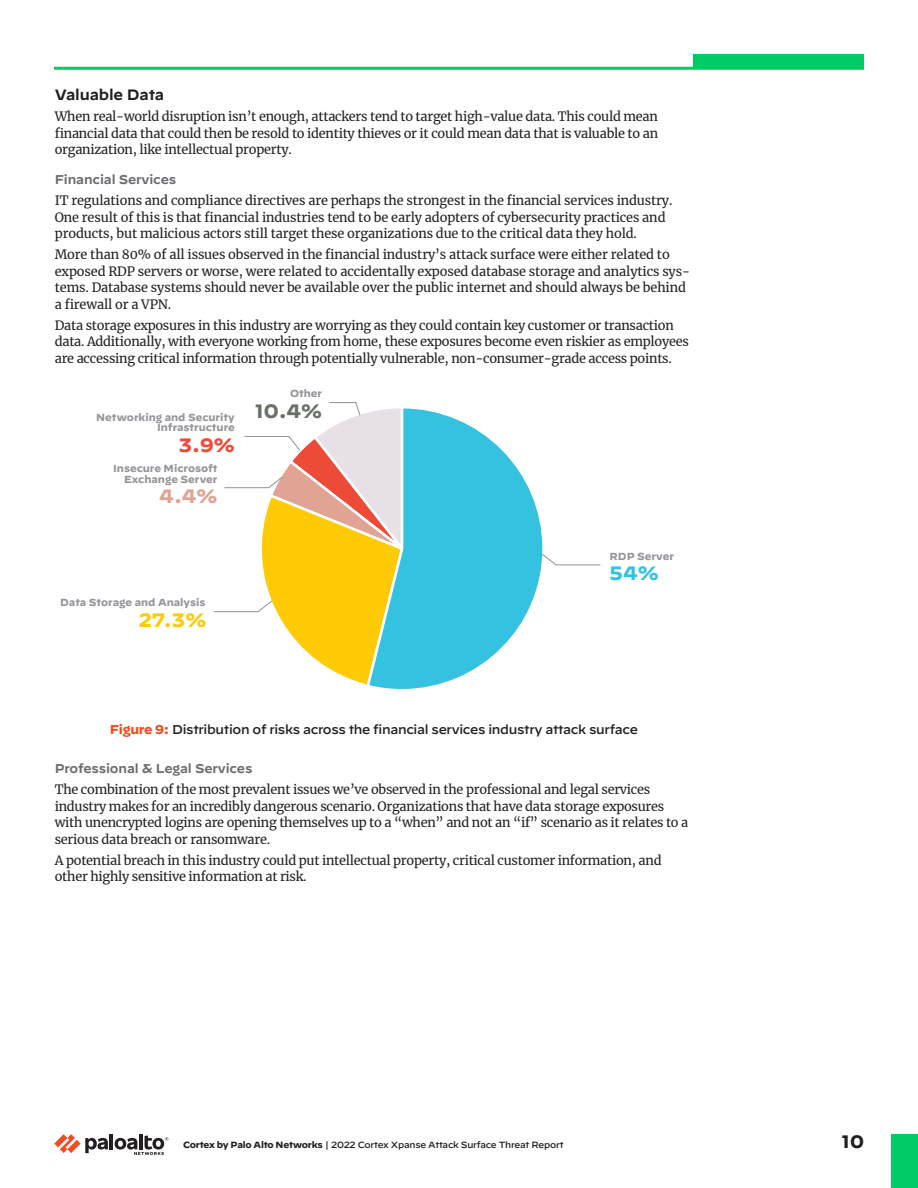
<style>
.page{position:relative;width:918px;height:1188px;background:#fff}
.page>*{position:absolute;margin:0;border:0;box-sizing:border-box;transform-origin:0 0}
.t1{font:700 19.35px "Decimal";color:#6b7069}
.t2{font:700 19.35px "Decimal";color:#ffcb06}
.t3{font:700 19.35px "Decimal";color:#e0a394}
.t4{font:700 19.35px "Decimal";color:#ed4b38}
.t5{font:700 19.35px "Decimal";color:#35c2e0}
.t6{font:700 18px "Decimal";color:#231f20}
.t7{font:600 15px "Decimal";letter-spacing:-.01em;color:#231f20}
.body-text{font:12.75px/16.5px "Merriweather";letter-spacing:-.02em;color:#231f20}
.figure-title{font:500 12.75px "Decimal";letter-spacing:-.025em;color:#231f20}
.t8{font:600 12.75px "Decimal";letter-spacing:-.01em;color:#6c6d70}
.t9{font:700 10.2px/10.5px "Decimal";color:#939598;text-align:right}
.t10{font:500 9px "Decimal";letter-spacing:-.025em;color:#231f20}
.s1{font-weight:700;color:#f04d22}
.s2{font-weight:700}
</style>
<div class="page">
<hr style="left:110px;top:1134px;width:3px;height:15px;background:#231f20">
<svg style="left:54px;top:1134px;width:54px;height:19px"></svg>
<hr style="left:139px;top:1134px;width:4px;height:15px;background:#231f20">
<svg style="left:115px;top:1135px;width:53px;height:20px"></svg>
<div style="left:891px;top:1134px;width:27px;height:54px;background:#0c6"></div>
<div style="left:693px;top:54px;width:171px;height:14px;background:#0c6"></div>
<hr style="left:54px;top:67px;width:810px;height:3px;background:#0c6">
<svg style="left:406px;top:408px;width:137px;height:281px"></svg>
<svg style="left:541px;top:553px;width:60px;height:13px"></svg>
<svg style="left:213px;top:402px;width:193px;height:287px"></svg>
<p class="t7" style="left:55px;top:81px;width:111px">Valuable Data</p>
<p class="body-text" style="left:55px;top:108px;width:605px;text-align:justify">When real-world disruption isn’t enough, attackers tend to target high-value data. This could mean financial data that could then be resold to identity thieves or it could mean data that is valuable to an organization, like intellectual property.</p>
<p class="t8" style="left:55px;top:168px;width:123px">Financial Services</p>
<p class="body-text" style="left:55px;top:192px;width:619px">IT regulations and compliance directives are perhaps the strongest in the financial services industry.<br>One result of this is that financial industries tend to be early adopters of cybersecurity practices and products, but malicious actors still target these organizations due to the critical data they hold.</p>
<p class="body-text" style="left:55px;top:246px;width:637px">More than 80% of all issues observed in the financial industry’s attack surface were either related to exposed RDP servers or worse, were related to accidentally exposed database storage and analytics sys&shy;tems. Database systems should never be available over the public internet and should always be behind a firewall or a VPN.</p>
<p class="body-text" style="left:55px;top:316px;width:636px">Data storage exposures in this industry are worrying as they could contain key customer or transaction data. Additionally, with everyone working from home, these exposures become even riskier as employees are accessing critical information through potentially vulnerable, non-consumer-grade access points.</p>
<p class="t9" style="left:96px;top:412px;width:140px">Networking and Security<br>Infrastructure</p>
<p class="t4" style="left:179px;top:434px;width:58px">3.9%</p>
<p class="t9" style="left:113px;top:463px;width:106px">Insecure Microsoft<br>Exchange Server</p>
<p class="t3" style="left:159px;top:485px;width:60px">4.4%</p>
<p class="t9" style="left:290px;top:388px;width:34px">Other</p>
<p class="t1" style="left:255px;top:400px;width:69px">10.4%</p>
<p class="t9" style="left:60px;top:597px;width:147px">Data Storage and Analysis</p>
<p class="t2" style="left:139px;top:609px;width:69px">27.3%</p>
<p class="t9" style="left:610px;top:551px;width:66px">RDP Server</p>
<p class="t5" style="left:610px;top:562px;width:50px">54%</p>
<p class="figure-title" style="left:110px;top:718px;width:530px"><span class="s1">Figure 9:</span> Distribution of risks across the financial services industry attack surface</p>
<p class="t8" style="left:55px;top:757px;width:199px">Professional &amp; Legal Services</p>
<p class="body-text" style="left:55px;top:781px;width:635px">The combination of the most prevalent issues we’ve observed in the professional and legal services industry makes for an incredibly dangerous scenario. Organizations that have data storage exposures with unencrypted logins are opening themselves up to a “when” and not an “if” scenario as it relates to a serious data breach or ransomware.</p>
<p class="body-text" style="left:55px;top:852px;width:608px">A potential breach in this industry could put intellectual property, critical customer information, and other highly sensitive information at risk.</p>
<p class="t10" style="left:183px;top:1137px;width:382px"><span class="s2">Cortex by Palo Alto Networks</span> | 2022 Cortex Xpanse Attack Surface Threat Report</p>
<h2 class="t6" style="left:842px;top:1132px;width:24px">10</h2>
</div>
